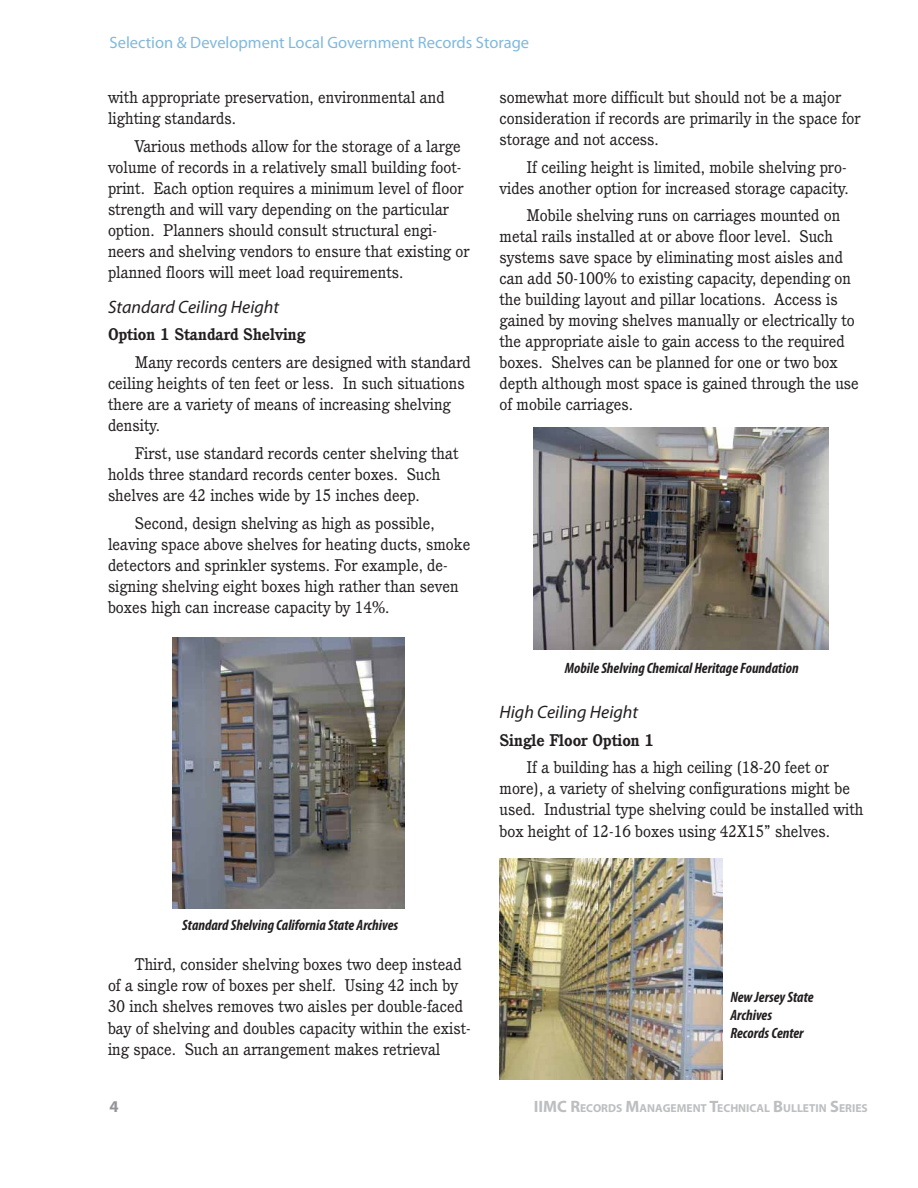
<style>
.page{position:relative;width:918px;height:1188px;background:#fff}
.page>*{position:absolute;margin:0;border:0;box-sizing:border-box;transform-origin:0 0}
.t1{font:italic 18px "Myriad Pro";color:#231f20}
.t2{font:16.5px/21px "Cushing";color:#231f20}
.t3{font:16.5px "Myriad Pro";color:#80b9dd}
.t4{font:700 16.5px "Cushing";color:#231f20}
.t5{font:700 16.5px "Myriad Pro";color:#939598}
.t6{font:italic 700 condensed 15px/18px "Myriad Pro";color:#231f20}
.t7{font:700 11.55px "Myriad Pro";color:#bcbec0}
.s1{font-size:16.5px}
</style>
<div class="page">
<img style="left:533px;top:428px;width:296px;height:222px">
<img style="left:500px;top:858px;width:223px;height:222px">
<img style="left:172px;top:638px;width:233px;height:271px">
<p class="t3" style="left:110px;top:33px;width:421px">Selection &amp; Development Local Government Records Storage</p>
<p class="t2" style="left:108px;top:86px;width:338px">with appropriate preservation, environmental and lighting standards.</p>
<p class="t2" style="left:108px;top:135px;width:363px;text-indent:27px">Various methods allow for the storage of a large volume of records in a relatively small building foot&shy;print. Each option requires a minimum level of floor strength and will vary depending on the particular option. Planners should consult structural engi&shy;neers and shelving vendors to ensure that existing or planned floors will meet load requirements.</p>
<p class="t1" style="left:108px;top:296px;width:173px">Standard Ceiling Height</p>
<p class="t4" style="left:108px;top:325px;width:199px">Option 1 Standard Shelving</p>
<p class="t2" style="left:108px;top:352px;width:364px;text-indent:27px">Many records centers are designed with standard ceiling heights of ten feet or less. In such situations there are a variety of means of increasing shelving density.</p>
<p class="t2" style="left:108px;top:442px;width:352px;text-indent:27px">First, use standard records center shelving that holds three standard records center boxes. Such shelves are 42 inches wide by 15 inches deep.</p>
<p class="t2" style="left:108px;top:512px;width:364px;text-indent:27px">Second, design shelving as high as possible, leaving space above shelves for heating ducts, smoke detectors and sprinkler systems. For example, de&shy;signing shelving eight boxes high rather than seven boxes high can increase capacity by 14%.</p>
<p class="t2" style="left:499px;top:86px;width:363px">somewhat more difficult but should not be a major consideration if records are primarily in the space for storage and not access.</p>
<p class="t2" style="left:499px;top:156px;width:351px;text-align:right">If ceiling height is limited, mobile shelving pro&shy;vides another option for increased storage capacity.</p>
<p class="t2" style="left:499px;top:205px;width:361px;text-indent:27px">Mobile shelving runs on carriages mounted on metal rails installed at or above floor level. Such systems save space by eliminating most aisles and can add 50-100% to existing capacity, depending on the building layout and pillar locations. Access is gained by moving shelves manually or electrically to the appropriate aisle to gain access to the required boxes. Shelves can be planned for one or two box depth although most space is gained through the use of mobile carriages.</p>
<p class="t6" style="left:565px;top:658px;width:235px">Mobile Shelving Chemical Heritage Foundation</p>
<p class="t1" style="left:500px;top:701px;width:140px">High Ceiling Height</p>
<p class="t4" style="left:500px;top:730px;width:156px">Single Floor Option 1</p>
<p class="t2" style="left:500px;top:757px;width:366px;text-indent:27px">If a building has a high ceiling (18-20 feet or more), a variety of shelving configurations might be used. Industrial type shelving could be installed with box height of 12-16 boxes using 42X15” shelves.</p>
<p class="t6" style="left:182px;top:916px;width:217px">Standard Shelving California State Archives</p>
<p class="t2" style="left:108px;top:954px;width:364px;text-indent:27px">Third, consider shelving boxes two deep instead of a single row of boxes per shelf. Using 42 inch by 30 inch shelves removes two aisles per double-faced bay of shelving and doubles capacity within the exist&shy;ing space. Such an arrangement makes retrieval</p>
<p class="t6" style="left:730px;top:988px;width:85px">New Jersey State<br>Archives<br>Records Center</p>
<p class="t5" style="left:110px;top:1096px;width:11px">4</p>
<p class="t7" style="left:534px;top:1101px;width:335px"><span class="s1">IIMC R</span>ECORDS <span class="s1">M</span>ANAGEMENT <span class="s1">T</span>ECHNICAL <span class="s1">B</span>ULLETIN <span class="s1">S</span>ERI ES</p>
</div>
